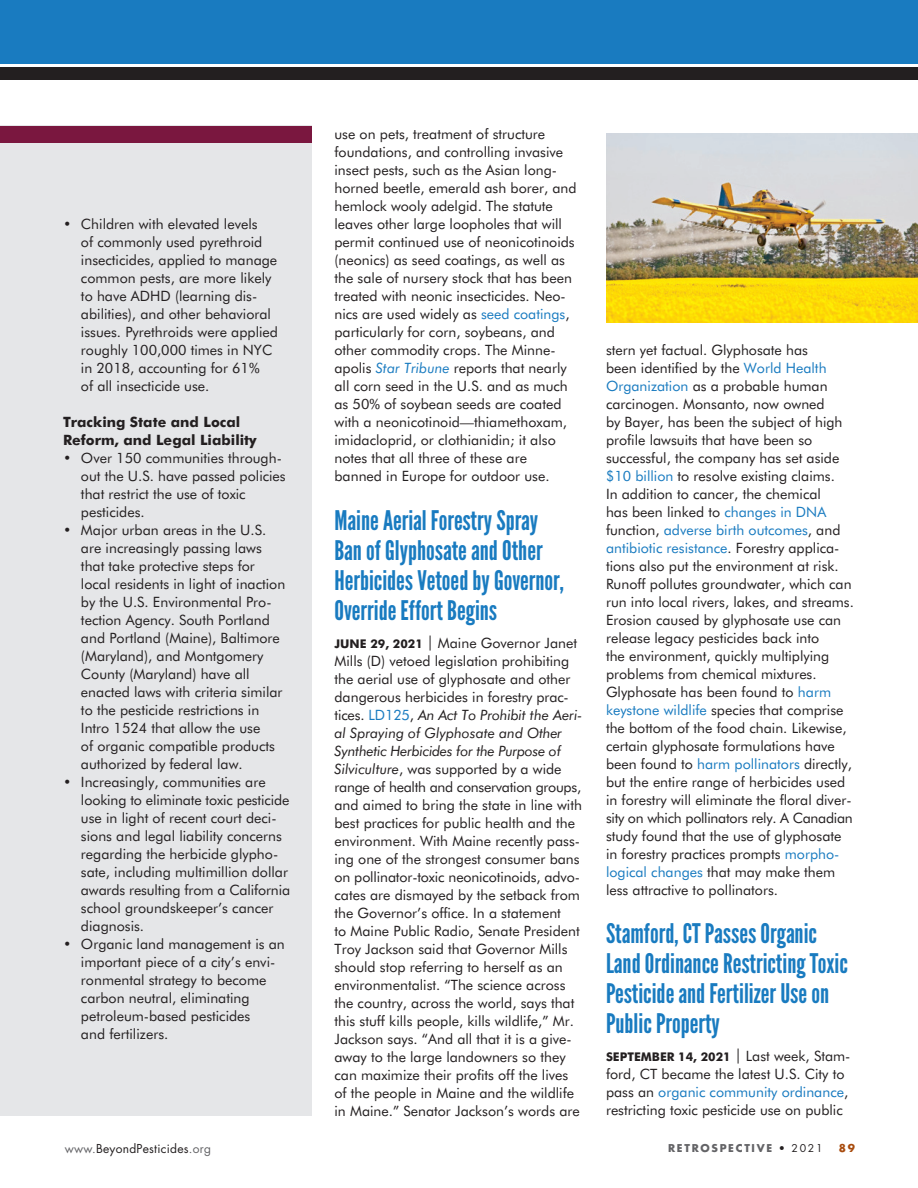
<style>
.page{position:relative;width:918px;height:1188px;background:#fff}
.page>*{position:absolute;margin:0;border:0;box-sizing:border-box;transform-origin:0 0}
.t1{font:27px/30px "League Gothic";color:#197bc0}
.t2{font:14.25px/18px "Futura BT";color:#231f20}
.t3{font:700 14.25px/18px "Futura BT";color:#231f20}
.t4{font:700 12px "Futura BT";color:#231f20}
.t5{font:12px "Futura Std";letter-spacing:.02em;color:#231f20}
.t6{font:700 10.5px "Futura Std";letter-spacing:.16em;color:#636366}
.t7{font:700 10.5px "Futura Std";color:#a84b0d}
.s1{color:#197bc0}
.s2{font-style:italic;color:#197bc0}
.s3{font-weight:700;font-size:12px}
.s4{font-size:15px}
.s5{font-style:italic}
.s6{font-weight:400;font-size:15px}
.s7{font-weight:400;font-size:14.25px}
.s8{color:#636366}
.s9{font-weight:400;color:#231f20}
</style>
<div class="page">
<div style="left:0;top:67px;width:918px;height:12px;background:#231f20"></div>
<div style="left:0;top:0;width:918px;height:64px;background:#197bc0"></div>
<div style="left:0;top:126px;width:312px;height:990px;background:#e5e6e8"></div>
<div style="left:0;top:126px;width:312px;height:16px;background:#7a173f"></div>
<img style="left:606px;top:133px;width:312px;height:189px">
<p class="t2" style="left:81px;top:215px;width:199px;text-indent:-18px">• Children with elevated levels<br>of commonly used pyrethroid insecticides, applied to manage common pests, are more likely to have ADHD (learning dis&shy;abilities), and other behavioral issues. Pyrethroids were applied roughly 100,000 times in NYC in 2018, accounting for 61%<br>of all insecticide use.</p>
<p class="t3" style="left:63px;top:412px;width:195px">Tracking State and Local<br>Reform, and Legal Liability</p>
<p class="t2" style="left:81px;top:448px;width:206px;text-indent:-18px">• Over 150 communities through&shy;out the U.S. have passed policies that restrict the use of toxic pesticides.</p>
<p class="t2" style="left:81px;top:520px;width:206px;text-indent:-18px">• Major urban areas in the U.S. are increasingly passing laws that take protective steps for local residents in light of inaction by the U.S. Environmental Pro&shy;tection Agency. South Portland and Portland (Maine), Baltimore (Maryland), and Montgomery<br>County (Maryland) have all enacted laws with criteria similar to the pesticide restrictions in<br>Intro 1524 that allow the use<br>of organic compatible products authorized by federal law.</p>
<p class="t2" style="left:81px;top:772px;width:211px;text-indent:-18px">• Increasingly, communities are looking to eliminate toxic pesticide use in light of recent court deci&shy;sions and legal liability concerns regarding the herbicide glypho&shy;sate, including multimillion dollar awards resulting from a California school groundskeeper’s cancer diagnosis.</p>
<p class="t2" style="left:81px;top:934px;width:205px;text-indent:-18px">• Organic land management is an important piece of a city’s envi&shy;ronmental strategy to become carbon neutral, eliminating petroleum-based pesticides<br>and fertilizers.</p>
<p class="t2" style="left:334px;top:125px;width:244px">use on pets, treatment of structure foundations, and controlling invasive insect pests, such as the Asian long&shy;horned beetle, emerald ash borer, and hemlock wooly adelgid. The statute leaves other large loopholes that will permit continued use of neonicotinoids (neonics) as seed coatings, as well as the sale of nursery stock that has been treated with neonic insecticides. Neo&shy;nics are used widely as <span class="s1">seed coatings</span>, particularly for corn, soybeans, and other commodity crops. The Minne&shy;apolis <span class="s2">Star Tribune</span> reports that nearly all corn seed in the U.S. and as much as 50% of soybean seeds are coated with a neonicotinoid—thiamethoxam, imidacloprid, or clothianidin; it also notes that all three of these are banned in Europe for outdoor use.</p>
<h1 class="t1" style="left:334px;top:505px;width:231px">Maine Aerial Forestry Spray<br>Ban of Glyphosate and Other<br>Herbicides Vetoed by Governor,<br>Override Effort Begins</h1>
<p class="t2" style="left:334px;top:634px;width:249px"><span class="s3">jun e 29, 2021</span> <span class="s4">|</span> Maine Governor Janet Mills (D) vetoed legislation prohibiting the aerial use of glyphosate and other dangerous herbicides in forestry prac&shy;tices. <span class="s1">LD125</span>, <span class="s5">An Act To Prohibit the Aeri&shy;al Spraying of Glyphosate and Other Synthetic Herbicides for the Purpose of Silviculture</span>, was supported by a wide range of health and conservation groups, and aimed to bring the state in line with best practices for public health and the environment. With Maine recently pass&shy;ing one of the strongest consumer bans on pollinator-toxic neonicotinoids, advo&shy;cates are dismayed by the setback from the Governor’s office. In a statement<br>to Maine Public Radio, Senate President Troy Jackson said that Governor Mills should stop referring to herself as an environmentalist. “The science across the country, across the world, says that this stuff kills people, kills wildlife,” Mr.<br>Jackson says. “And all that it is a give&shy;away to the large landowners so they can maximize their profits off the lives of the people in Maine and the wildlife in Maine.” Senator Jackson’s words are</p>
<p class="t2" style="left:606px;top:340px;width:249px">stern yet factual. Glyphosate has<br>been identified by the <span class="s1">World Health Organization</span> as a probable human carcinogen. Monsanto, now owned<br>by Bayer, has been the subject of high profile lawsuits that have been so successful, the company has set aside <span class="s1">$10 billion</span> to resolve existing claims.<br>In addition to cancer, the chemical<br>has been linked to <span class="s1">changes in DNA </span>function, <span class="s1">adverse birth outcomes</span>, and <span class="s1">antibiotic resistance</span>. Forestry applica&shy;tions also put the environment at risk.<br>Runoff pollutes groundwater, which can run into local rivers, lakes, and streams.<br>Erosion caused by glyphosate use can release legacy pesticides back into<br>the environment, quickly multiplying problems from chemical mixtures.<br>Glyphosate has been found to <span class="s1">harm keystone wildlife</span> species that comprise the bottom of the food chain. Likewise, certain glyphosate formulations have been found to <span class="s1">harm pollinators</span> directly, but the entire range of herbicides used in forestry will eliminate the floral diver&shy;sity on which pollinators rely. A Canadian study found that the use of glyphosate in forestry practices prompts <span class="s1">morpho&shy;logical changes</span> that may make them less attractive to pollinators.</p>
<h1 class="t1" style="left:606px;top:918px;width:243px">Stamford, CT Passes Organic<br>Land Ordinance Restricting Toxic<br>Pesticide and Fertilizer Use on<br>Public Property</h1>
<p class="t4" style="left:606px;top:1050px;width:246px">september 14, 2021 <span class="s6">|</span> <span class="s7">Last week, Stam-</span></p>
<p class="t2" style="left:606px;top:1065px;width:244px">ford, CT became the latest U.S. City to pass an <span class="s1">organic community ordinance</span>, restricting toxic pesticide use on public</p>
<p class="t5" style="left:65px;top:1141px;width:148px"><span class="s8">www.</span>BeyondPesticides<span class="s8">.org</span></p>
<p class="t6" style="left:668px;top:1141px;width:156px">RETROSPECTIVE <span class="s9">• 2021</span></p>
<p class="t7" style="left:839px;top:1141px;width:18px">89</p>
</div>
